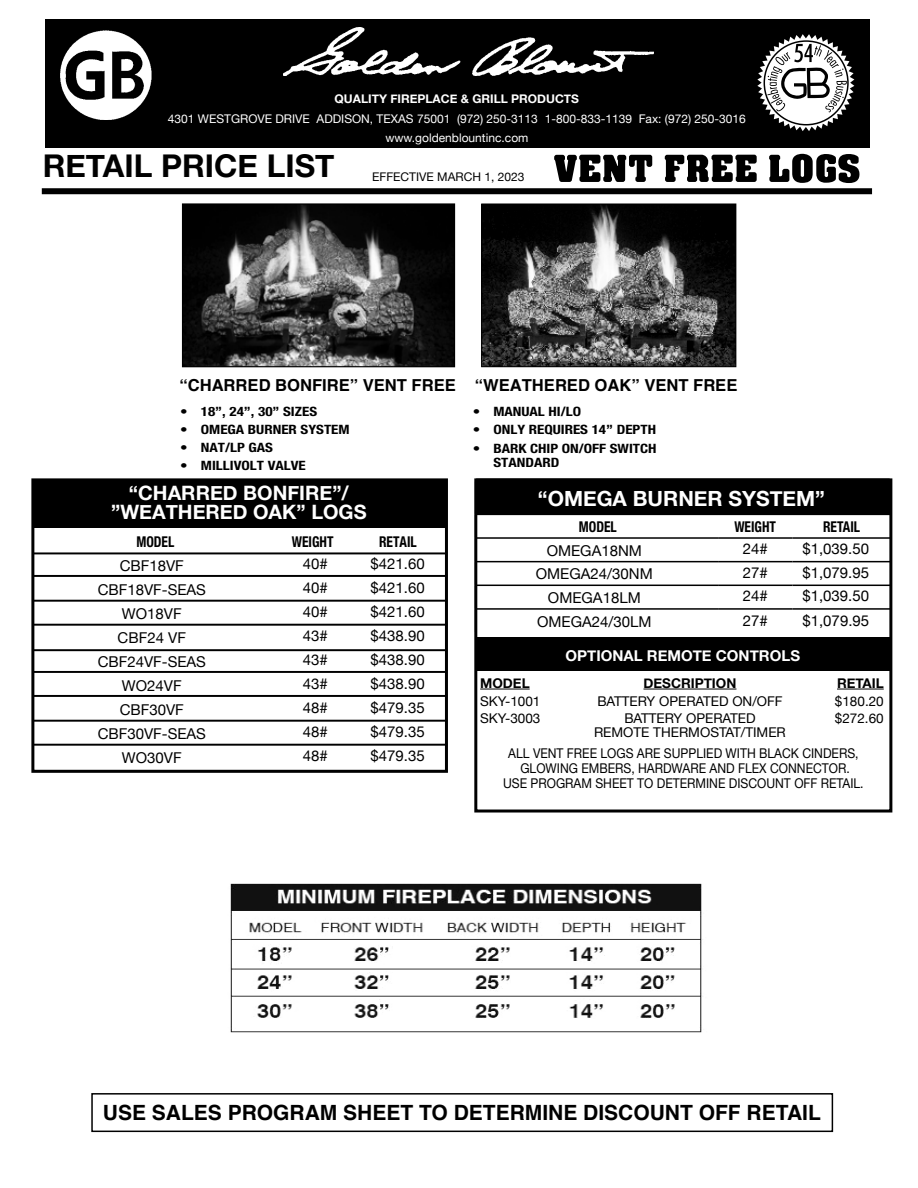
<style>
.page{position:relative;width:918px;height:1188px;background:#fff}
.page>*{position:absolute;margin:0;border:0;box-sizing:border-box;transform-origin:0 0}
.t1{font:700 31.35px "Helvetica Neue";color:#000}
.t2{font:700 21px "Helvetica";color:#000}
.t3{font:700 20.85px "Helvetica Neue";color:#fff}
.t4{font:700 19.8px/19.5px "Helvetica Neue";color:#fff;text-align:center}
.t5{font:700 16.5px "Helvetica";color:#000}
.t6{font:14.85px/24px "Helvetica Neue";color:#000;text-align:justify}
.t7{font:700 condensed 14.85px "Helvetica Neue";color:#000;scale:.9 1}
.t8{font:700 14.85px "Helvetica Neue";color:#fff}
.t9{font:13.5px/21px "Helvetica Neue";color:#000}
.t10{font:13.5px/14.9px "Helvetica Neue";color:#000;text-align:center;scale:.9 1}
.t11{font:700 13.5px "Helvetica Neue";color:#000}
.t12{font:700 condensed 12.9px/13.5px "Helvetica Neue";color:#000;scale:1.17 1}
.t13{font:12px/19.6px "Helvetica Neue";color:#fff;text-align:center}
.t14{font:700 12px "Helvetica Neue";color:#fff}
.t15{font:12px "Helvetica Neue";color:#000}
</style>
<div class="page">
<div style="left:91px;top:1093px;width:742px;height:39px;background:#fff;border:2px solid #000"></div>
<div style="left:45px;top:19px;width:825px;height:129px;background:#000"></div>
<img style="left:61px;top:31px;width:90px;height:89px">
<img style="left:283px;top:27px;width:371px;height:49px">
<div style="left:42px;top:188px;width:830px;height:6px;background:#000"></div>
<hr style="left:34px;top:552px;width:413px;height:2px;background:#000">
<hr style="left:34px;top:575px;width:413px;height:2px;background:#000">
<hr style="left:34px;top:600px;width:413px;height:2px;background:#000">
<hr style="left:34px;top:624px;width:413px;height:2px;background:#000">
<hr style="left:34px;top:649px;width:413px;height:2px;background:#000">
<hr style="left:34px;top:671px;width:413px;height:2px;background:#000">
<hr style="left:34px;top:695px;width:413px;height:2px;background:#000">
<hr style="left:34px;top:720px;width:413px;height:2px;background:#000">
<hr style="left:34px;top:744px;width:413px;height:2px;background:#000">
<img style="left:483px;top:206px;width:251px;height:159px">
<div style="left:481px;top:204px;width:255px;height:163px;border:1px solid #000"></div>
<svg style="left:554px;top:155px;width:98px;height:27px"></svg>
<svg style="left:665px;top:155px;width:92px;height:27px"></svg>
<svg style="left:769px;top:154px;width:91px;height:29px"></svg>
<img style="left:184px;top:205px;width:269px;height:160px">
<div style="left:182px;top:203px;width:273px;height:164px;border:1px solid #000"></div>
<div style="left:33px;top:481px;width:413px;height:47px;background:#000"></div>
<div style="left:475px;top:638px;width:416px;height:33px;background:#000"></div>
<div style="left:477px;top:481px;width:414px;height:33px;background:#000"></div>
<hr style="left:476px;top:514px;width:242px;height:1px;background:#000">
<hr style="left:718px;top:514px;width:74px;height:1px;background:#000">
<hr style="left:792px;top:514px;width:100px;height:1px;background:#000">
<hr style="left:476px;top:537px;width:242px;height:2px;background:#000">
<hr style="left:718px;top:537px;width:74px;height:2px;background:#000">
<hr style="left:792px;top:537px;width:100px;height:2px;background:#000">
<hr style="left:476px;top:561px;width:242px;height:1px;background:#000">
<hr style="left:718px;top:561px;width:74px;height:1px;background:#000">
<hr style="left:792px;top:561px;width:100px;height:1px;background:#000">
<hr style="left:476px;top:585px;width:242px;height:1px;background:#000">
<hr style="left:718px;top:585px;width:74px;height:1px;background:#000">
<hr style="left:792px;top:585px;width:100px;height:1px;background:#000">
<hr style="left:476px;top:608px;width:242px;height:2px;background:#000">
<hr style="left:718px;top:608px;width:74px;height:2px;background:#000">
<hr style="left:792px;top:608px;width:100px;height:2px;background:#000">
<hr style="left:480px;top:689px;width:50px;height:1px;background:#000">
<hr style="left:643px;top:689px;width:93px;height:1px;background:#000">
<hr style="left:837px;top:689px;width:47px;height:1px;background:#000">
<img style="left:230px;top:883px;width:473px;height:150px">
<div style="left:31px;top:478px;width:417px;height:295px;border:3px solid #000"></div>
<div style="left:474px;top:478px;width:418px;height:335px;border:3px solid #000"></div>
<svg style="left:757px;top:34px;width:97px;height:97px"></svg>
<p class="t14" style="left:335px;top:89px;width:246px">QUALITY FIREPLACE &amp; GRILL PRODUCTS</p>
<p class="t13" style="left:168px;top:109px;width:580px">4301 WESTGROVE DRIVE ADDISON, TEXAS 75001 (972) 250-3113 1-800-833-1139 Fax: (972) 250-3016 www.goldenblountinc.com</p>
<h1 class="t1" style="left:43px;top:141px;width:293px">RETAIL PRICE LIST</h1>
<p class="t15" style="left:372px;top:168px;width:154px">EFFECTIVE MARCH 1, 2023</p>
<p class="t5" style="left:179px;top:372px;width:559px">“CHARRED BONFIRE” VENT FREE “WEATHERED OAK” VENT FREE</p>
<p class="t12" style="left:180px;top:404px;width:119px">• 18”, 24”, 30” SIZES</p>
<p class="t12" style="left:180px;top:422px;width:146px">• OMEGA BURNER SYSTEM</p>
<p class="t12" style="left:180px;top:440px;width:81px">• NAT/LP GAS</p>
<p class="t12" style="left:180px;top:458px;width:109px">• MILLIVOLT VALVE</p>
<p class="t12" style="left:473px;top:404px;width:94px">• MANUAL HI/LO</p>
<p class="t12" style="left:473px;top:422px;width:158px">• ONLY REQUIRES 14” DEPTH</p>
<p class="t12" style="left:493px;top:442px;width:141px;text-indent:-21px">• BARK CHIP ON/OFF SWITCH<br>STANDARD</p>
<h3 class="t4" style="left:111px;top:483px;width:257px">“CHARRED BONFIRE”/ ”WEATHERED OAK” LOGS</h3>
<h3 class="t3" style="left:538px;top:482px;width:289px">“OMEGA BURNER SYSTEM”</h3>
<p class="t7" style="left:579px;top:518px;width:44px">MODEL</p>
<p class="t7" style="left:734px;top:518px;width:48px">WEIGHT</p>
<p class="t7" style="left:823px;top:518px;width:43px">RETAIL</p>
<p class="t6" style="left:547px;top:539px;width:97px">OMEGA18NM</p>
<p class="t6" style="left:743px;top:538px;width:27px">24#</p>
<p class="t6" style="left:802px;top:538px;width:68px">$1,039.50</p>
<p class="t6" style="left:536px;top:563px;width:118px">OMEGA24/30NM</p>
<p class="t6" style="left:743px;top:561px;width:27px">27#</p>
<p class="t6" style="left:802px;top:561px;width:68px">$1,079.95</p>
<p class="t6" style="left:537px;top:611px;width:116px">OMEGA24/30LM</p>
<p class="t8" style="left:566px;top:644px;width:236px">OPTIONAL REMOTE CONTROLS</p>
<p class="t7" style="left:136px;top:533px;width:44px">MODEL</p>
<p class="t7" style="left:292px;top:533px;width:48px">WEIGHT</p>
<p class="t7" style="left:379px;top:533px;width:43px">RETAIL</p>
<p class="t6" style="left:98px;top:554px;width:110px;text-align:center">CBF18VF<br>CBF18VF-SEAS<br>WO18VF<br>CBF24 VF<br>CBF24VF-SEAS<br>WO24VF<br>CBF30VF<br>CBF30VF-SEAS<br>WO30VF</p>
<p class="t6" style="left:303px;top:553px;width:27px">40# 40# 40# 43# 43# 43# 48# 48# 48#</p>
<p class="t6" style="left:371px;top:553px;width:56px">$421.60 $421.60 $421.60 $438.90 $438.90 $438.90 $479.35 $479.35 $479.35</p>
<p class="t6" style="left:548px;top:586px;width:94px">OMEGA18LM</p>
<p class="t6" style="left:743px;top:585px;width:27px">24#</p>
<p class="t6" style="left:802px;top:585px;width:68px">$1,039.50</p>
<p class="t6" style="left:743px;top:609px;width:27px">27#</p>
<p class="t6" style="left:802px;top:609px;width:68px">$1,079.95</p>
<p class="t11" style="left:480px;top:672px;width:51px">MODEL</p>
<p class="t11" style="left:643px;top:672px;width:94px">DESCRIPTION</p>
<p class="t11" style="left:837px;top:672px;width:48px">RETAIL</p>
<p class="t9" style="left:480px;top:691px;width:62px">SKY-1001</p>
<p class="t9" style="left:597px;top:691px;width:187px">BATTERY OPERATED ON/OFF</p>
<p class="t9" style="left:835px;top:691px;width:50px">$180.20</p>
<p class="t9" style="left:480px;top:709px;width:62px">SKY-3003</p>
<p class="t9" style="left:624px;top:709px;width:133px">BATTERY OPERATED</p>
<p class="t9" style="left:835px;top:709px;width:50px">$272.60</p>
<p class="t9" style="left:508px;top:722px;width:352px;text-indent:86px">REMOTE THERMOSTAT/TIMER<br>ALL VENT FREE LOGS ARE SUPPLIED WITH BLACK CINDERS,</p>
<p class="t10" style="left:503px;top:761px;width:402px">GLOWING EMBERS, HARDWARE AND FLEX CONNECTOR.<br>USE PROGRAM SHEET TO DETERMINE DISCOUNT OFF RETAIL.</p>
<h2 class="t2" style="left:103px;top:1095px;width:719px">USE SALES PROGRAM SHEET TO DETERMINE DISCOUNT OFF RETAIL</h2>
</div>
